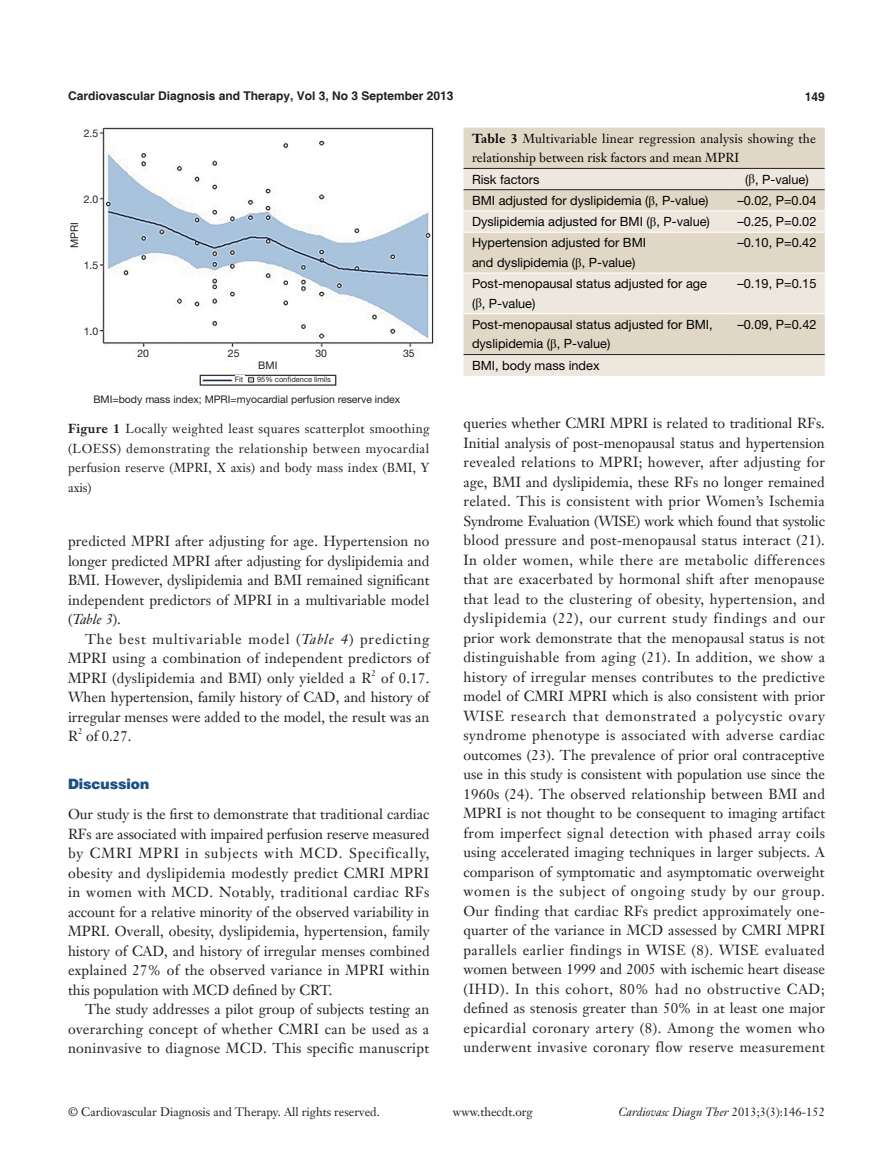
<style>
.page{position:relative;width:893px;height:1170px;background:#fff}
.page>*{position:absolute;margin:0;border:0;box-sizing:border-box;transform-origin:0 0}
.t1{font:14.25px/19.5px "Janson Text LT";letter-spacing:.015em;color:#231f20;text-align:justify}
.t2{font:900 14.25px "Helvetica";color:#1c5085}
.t3{font:12.75px/19.5px "Helvetica Neue LT Pro";color:#030303}
.t4{font:12.75px/19.5px "Janson Text LT";letter-spacing:.015em;color:#231f20;text-align:justify}
.t5{font:12.75px/19.5px "Janson Text LT";letter-spacing:.015em;color:#030303}
.t6{font:12px "Janson Text LT";color:#231f20}
.t7{font:700 12px "Helvetica";color:#231f20}
.t8{font:italic 12px "Janson Text LT";color:#231f20}
.t9{font:10.5px "Helvetica Neue LT Pro";color:#231f20}
.t10{font:8.25px "Janson Text LT";color:#231f20}
.t11{font:7.5px "Helvetica Neue LT Pro";color:#231f20}
.s1{font-weight:700}
.s2{font-style:italic}
.s3{font-family:"Times New Roman"}
.s4{font-style:normal}
</style>
<div class="page">
<div style="left:463px;top:128px;width:362px;height:40px;background:#e0d7c6"></div>
<svg style="left:463px;top:169px;width:362px;height:207px;background:#e6dfd2"></svg>
<hr style="left:463px;top:168px;width:266px;height:1px;background:#231f20">
<hr style="left:729px;top:168px;width:96px;height:1px;background:#231f20">
<hr style="left:463px;top:189px;width:266px;height:1px;background:#231f20">
<hr style="left:729px;top:189px;width:96px;height:1px;background:#231f20">
<hr style="left:463px;top:210px;width:266px;height:1px;background:#fff">
<hr style="left:729px;top:210px;width:96px;height:1px;background:#fff">
<hr style="left:463px;top:232px;width:266px;height:1px;background:#fff">
<hr style="left:729px;top:232px;width:96px;height:1px;background:#fff">
<hr style="left:463px;top:272px;width:266px;height:1px;background:#fff">
<hr style="left:729px;top:272px;width:96px;height:1px;background:#fff">
<hr style="left:463px;top:313px;width:266px;height:1px;background:#fff">
<hr style="left:729px;top:313px;width:96px;height:1px;background:#fff">
<hr style="left:463px;top:354px;width:266px;height:1px;background:#231f20">
<hr style="left:729px;top:354px;width:96px;height:1px;background:#231f20">
<img style="left:83px;top:128px;width:351px;height:258px">
<div style="left:137px;top:347px;width:278px;height:11px;background:#fff"></div>
<div style="left:258px;top:360px;width:19px;height:11px;background:#fff"></div>
<div style="left:235px;top:375px;width:10px;height:8px;background:#fff"></div>
<div style="left:257px;top:376px;width:76px;height:7px;background:#fff"></div>
<div style="left:84px;top:128px;width:14px;height:208px;background:#fff"></div>
<p class="t7" style="left:68px;top:88px;width:387px">Cardiovascular Diagnosis and Therapy, Vol 3, No 3 September 2013</p>
<p class="t7" style="left:805px;top:89px;width:22px">149</p>
<p class="t9" style="left:84px;top:126px;width:16px">2.5</p>
<p class="t9" style="left:84px;top:192px;width:16px">2.0</p>
<p class="t9" style="left:68px;top:248px;width:27px;rotate:-90deg">MPRI</p>
<p class="t9" style="left:84px;top:258px;width:16px">1.5</p>
<p class="t9" style="left:84px;top:324px;width:16px">1.0</p>
<p class="t9" style="left:137px;top:346px;width:13px">20</p>
<p class="t9" style="left:228px;top:346px;width:13px">25</p>
<p class="t9" style="left:315px;top:346px;width:13px">30</p>
<p class="t9" style="left:403px;top:346px;width:13px">35</p>
<p class="t9" style="left:258px;top:359px;width:21px">BMI</p>
<p class="t9" style="left:93px;top:393px;width:309px">BMI=body mass index; MPRI=myocardial perfusion reserve index</p>
<p class="t11" style="left:235px;top:374px;width:10px">Fit</p>
<p class="t11" style="left:257px;top:375px;width:75px">95% confidence limils</p>
<p class="t4" style="left:68px;top:419px;width:363px"><span class="s1">Figure 1</span> Locally weighted least squares scatterplot smoothing (LOESS) demonstrating the relationship between myocardial perfusion reserve (MPRI, X axis) and body mass index (BMI, Y axis)</p>
<p class="t1" style="left:68px;top:531px;width:363px">predicted MPRI after adjusting for age. Hypertension no longer predicted MPRI after adjusting for dyslipidemia and BMI. However, dyslipidemia and BMI remained significant independent predictors of MPRI in a multivariable model (<span class="s2">Table 3</span>).</p>
<p class="t1" style="left:68px;top:628px;width:363px;text-indent:17px">The best multivariable model (<span class="s2">Table 4</span>) predicting MPRI using a combination of independent predictors of MPRI (dyslipidemia and BMI) only yielded a R</p>
<p class="t10" style="left:372px;top:667px;width:6px">2</p>
<p class="t1" style="left:68px;top:668px;width:363px;text-indent:313px">of 0.17.<br>When hypertension, family history of CAD, and history of irregular menses were added to the model, the result was an R</p>
<p class="t10" style="left:78px;top:726px;width:6px">2</p>
<p class="t1" style="left:86px;top:726px;width:47px">of 0.27.</p>
<p class="t2" style="left:68px;top:775px;width:83px">Discussion</p>
<p class="t1" style="left:68px;top:804px;width:363px">Our study is the first to demonstrate that traditional cardiac RFs are associated with impaired perfusion reserve measured by CMRI MPRI in subjects with MCD. Specifically, obesity and dyslipidemia modestly predict CMRI MPRI in women with MCD. Notably, traditional cardiac RFs account for a relative minority of the observed variability in MPRI. Overall, obesity, dyslipidemia, hypertension, family history of CAD, and history of irregular menses combined explained 27% of the observed variance in MPRI within this population with MCD defined by CRT.</p>
<p class="t1" style="left:68px;top:999px;width:363px;text-indent:17px">The study addresses a pilot group of subjects testing an overarching concept of whether CMRI can be used as a noninvasive to diagnose MCD. This specific manuscript</p>
<p class="t5" style="left:472px;top:128px;width:346px"><span class="s1">Table 3</span> Multivariable linear regression analysis showing the relationship between risk factors and mean MPRI</p>
<p class="t3" style="left:472px;top:169px;width:69px">Risk factors</p>
<p class="t3" style="left:745px;top:169px;width:65px">(<span class="s3">β</span>, P-value)</p>
<p class="t3" style="left:472px;top:190px;width:238px">BMI adjusted for dyslipidemia (<span class="s3">β</span>, P-value)</p>
<p class="t3" style="left:737px;top:190px;width:80px">–0.02, P=0.04</p>
<p class="t3" style="left:472px;top:211px;width:239px">Dyslipidemia adjusted for BMI (<span class="s3">β</span>, P-value)</p>
<p class="t3" style="left:737px;top:211px;width:80px">–0.25, P=0.02</p>
<p class="t3" style="left:472px;top:233px;width:176px">Hypertension adjusted for BMI and dyslipidemia (<span class="s3">β</span>, P-value)</p>
<p class="t3" style="left:737px;top:233px;width:80px">–0.10, P=0.42</p>
<p class="t3" style="left:472px;top:273px;width:236px">Post-menopausal status adjusted for age (<span class="s3">β</span>, P-value)</p>
<p class="t3" style="left:737px;top:273px;width:80px">–0.19, P=0.15</p>
<p class="t3" style="left:472px;top:314px;width:242px">Post-menopausal status adjusted for BMI, dyslipidemia (<span class="s3">β</span>, P-value)</p>
<p class="t3" style="left:737px;top:314px;width:80px">–0.09, P=0.42</p>
<p class="t3" style="left:472px;top:355px;width:129px">BMI, body mass index</p>
<p class="t1" style="left:463px;top:413px;width:363px">queries whether CMRI MPRI is related to traditional RFs.<br>Initial analysis of post-menopausal status and hypertension revealed relations to MPRI; however, after adjusting for age, BMI and dyslipidemia, these RFs no longer remained related. This is consistent with prior Women’s Ischemia Syndrome Evaluation (WISE) work which found that systolic blood pressure and post-menopausal status interact (21).<br>In older women, while there are metabolic differences that are exacerbated by hormonal shift after menopause that lead to the clustering of obesity, hypertension, and dyslipidemia (22), our current study findings and our prior work demonstrate that the menopausal status is not distinguishable from aging (21). In addition, we show a history of irregular menses contributes to the predictive model of CMRI MPRI which is also consistent with prior WISE research that demonstrated a polycystic ovary syndrome phenotype is associated with adverse cardiac outcomes (23). The prevalence of prior oral contraceptive use in this study is consistent with population use since the 1960s (24). The observed relationship between BMI and MPRI is not thought to be consequent to imaging artifact from imperfect signal detection with phased array coils using accelerated imaging techniques in larger subjects. A comparison of symptomatic and asymptomatic overweight women is the subject of ongoing study by our group.<br>Our finding that cardiac RFs predict approximately one&shy;quarter of the variance in MCD assessed by CMRI MPRI parallels earlier findings in WISE (8). WISE evaluated women between 1999 and 2005 with ischemic heart disease (IHD). In this cohort, 80% had no obstructive CAD; defined as stenosis greater than 50% in at least one major epicardial coronary artery (8). Among the women who underwent invasive coronary flow reserve measurement</p>
<p class="t6" style="left:68px;top:1104px;width:313px">© Cardiovascular Diagnosis and Therapy. All rights reserved.</p>
<p class="t6" style="left:453px;top:1104px;width:81px">www.thecdt.org</p>
<p class="t8" style="left:619px;top:1104px;width:208px">Cardiovasc Diagn Ther <span class="s4">2013;3(3):146-152</span></p>
</div>
